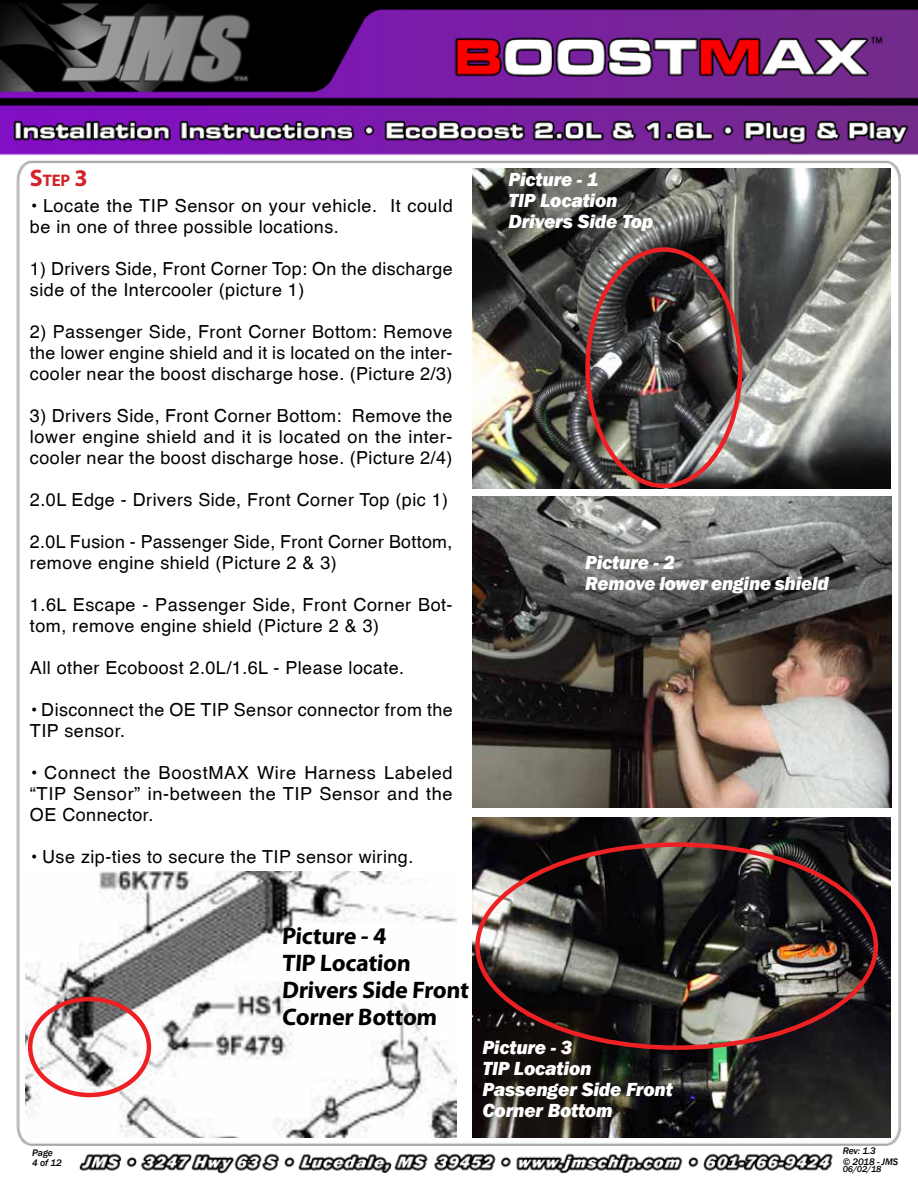
<style>
.page{position:relative;width:918px;height:1188px;background:#fff}
.page>*{position:absolute;margin:0;border:0;box-sizing:border-box;transform-origin:0 0}
.t1{font:700 24px/27px "Myriad Pro";color:#000}
.t2{font:italic 800 19.5px/21px "Franklin Gothic";letter-spacing:-.01em;color:#fff}
.t3{font:18px/21px "Helvetica";letter-spacing:.025em;color:#000}
.t4{font:700 16.8px "Myriad Pro";color:#d2232a}
.t5{font:italic 500 9.75px/10.5px "Franklin Gothic";letter-spacing:-.01em;color:#000}
.t6{font:italic 500 9px "Franklin Gothic";color:#000}
.s1{font-size:24px}
</style>
<div class="page">
<img style="left:0;top:0;width:918px;height:1174px">
<img style="left:472px;top:168px;width:419px;height:320px">
<img style="left:473px;top:497px;width:418px;height:311px">
<img style="left:472px;top:818px;width:419px;height:319px">
<div style="left:585px;top:247px;width:157px;height:241px;border:4px solid #ed2124;border-radius:50%"></div>
<img style="left:26px;top:872px;width:431px;height:265px">
<div style="left:28px;top:997px;width:123px;height:100px;border:4px solid #ed2124;border-radius:50%"></div>
<p class="t4" style="left:30px;top:170px;width:59px"><span class="s1">S</span>tep <span class="s1">3</span></p>
<p class="t3" style="left:30px;top:194px;width:424px">• Locate the TIP Sensor on your vehicle. It could be in one of three possible locations.</p>
<p class="t3" style="left:30px;top:257px;width:424px">1) Drivers Side, Front Corner Top: On the discharge side of the Intercooler (picture 1)</p>
<p class="t3" style="left:30px;top:320px;width:424px;text-align:justify">2) Passenger Side, Front Corner Bottom: Remove the lower engine shield and it is located on the inter&shy;cooler near the boost discharge hose. (Picture 2/3)</p>
<p class="t3" style="left:30px;top:404px;width:424px;text-align:justify">3) Drivers Side, Front Corner Bottom: Remove the lower engine shield and it is located on the inter&shy;cooler near the boost discharge hose. (Picture 2/4)</p>
<p class="t3" style="left:30px;top:488px;width:420px">2.0L Edge - Drivers Side, Front Corner Top (pic 1)</p>
<p class="t3" style="left:30px;top:530px;width:424px">2.0L Fusion - Passenger Side, Front Corner Bottom, remove engine shield (Picture 2 &amp; 3)</p>
<p class="t3" style="left:30px;top:593px;width:424px">1.6L Escape - Passenger Side, Front Corner Bot&shy;tom, remove engine shield (Picture 2 &amp; 3)</p>
<p class="t3" style="left:30px;top:656px;width:376px">All other Ecoboost 2.0L/1.6L - Please locate.</p>
<p class="t3" style="left:30px;top:698px;width:424px">• Disconnect the OE TIP Sensor connector from the<br>TIP sensor.</p>
<p class="t3" style="left:30px;top:761px;width:424px;text-align:justify">• Connect the BoostMAX Wire Harness Labeled “TIP Sensor” in-between the TIP Sensor and the OE Connector.</p>
<p class="t3" style="left:30px;top:845px;width:385px">• Use zip-ties to secure the TIP sensor wiring.</p>
<p class="t2" style="left:509px;top:170px;width:146px">Picture - 1<br>TIP Location<br>Drivers Side Top</p>
<p class="t2" style="left:585px;top:552px;width:245px">Picture - 2<br>Remove lower engine shield</p>
<h1 class="t1" style="left:282px;top:921px;width:190px">Picture - 4<br>TIP Location<br>Drivers Side Front<br>Corner Bottom</h1>
<p class="t2" style="left:483px;top:1037px;width:192px">Picture - 3<br>TIP Location<br>Passenger Side Front<br>Corner Bottom</p>
<p class="t5" style="left:32px;top:1147px;width:31px">Page<br>4 of 12</p>
<p class="t5" style="left:843px;top:1146px;width:57px">Rev: 1.3<br>© 2018 - JMS</p>
<p class="t6" style="left:843px;top:1163px;width:40px">06/02/18</p>
</div>
